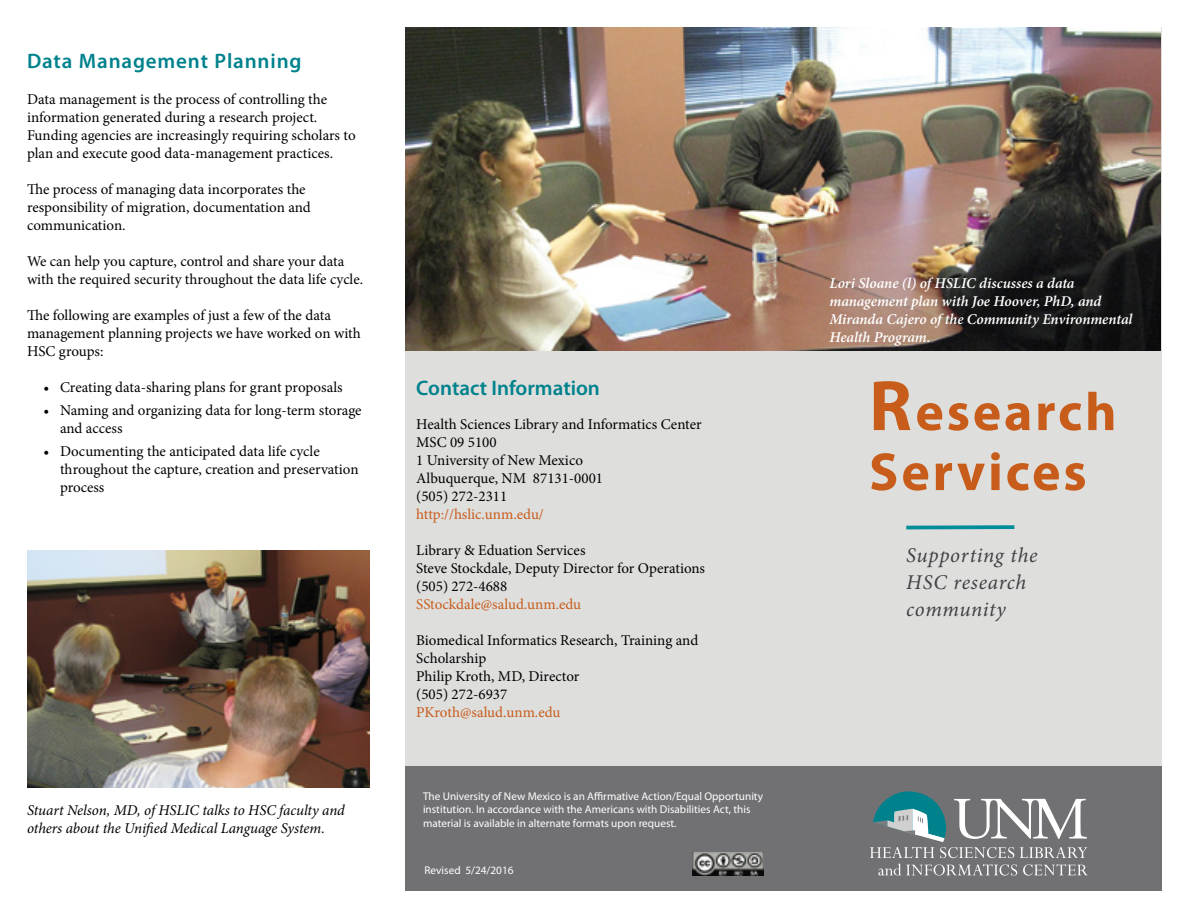
<style>
.page{position:relative;width:1188px;height:918px;background:#fff}
.page>*{position:absolute;margin:0;border:0;box-sizing:border-box;transform-origin:0 0}
.t1{font:700 54px/60px "Myriad Pro";letter-spacing:.05em;color:#c85c1a}
.t2{font:italic 21px/27px "Minion Pro";letter-spacing:.03em;color:#414042}
.t3{font:600 21px "Myriad Pro";letter-spacing:.035em;color:#00828d}
.t4{font:600 21px "Myriad Pro";color:#00828d}
.t5{font:15px/18px "Minion Pro";color:#000}
.t6{font:italic 600 15px/18px "Minion Pro";letter-spacing:-.005em;color:#fff}
.t7{font:italic 15px/18px "Minion Pro";letter-spacing:-.01em;color:#000}
.t8{font:15px "Minion Pro";color:#c85c1a}
.t9{font:11.25px/13.5px "Myriad Pro";color:#fff}
.s1{font-size:72px}
</style>
<div class="page">
<div style="left:405px;top:27px;width:757px;height:764px;background:#dededd"></div>
<div style="left:405px;top:767px;width:757px;height:124px;background:#717174"></div>
<img style="left:693px;top:852px;width:70px;height:23px">
<svg style="left:878px;top:864px;width:139px;height:12px"></svg>
<svg style="left:1023px;top:864px;width:65px;height:12px"></svg>
<svg style="left:870px;top:791px;width:217px;height:67px"></svg>
<svg style="left:906px;top:525px;width:108px;height:4px"></svg>
<img style="left:405px;top:28px;width:756px;height:323px">
<img style="left:27px;top:550px;width:342px;height:238px">
<h2 class="t3" style="left:27px;top:47px;width:276px">Data Management Planning</h2>
<p class="t5" style="left:27px;top:90px;width:330px">Data management is the process of controlling the information generated during a research project.<br>Funding agencies are increasingly requiring scholars to plan and execute good data-management practices.</p>
<p class="t5" style="left:27px;top:180px;width:285px">The process of managing data incorporates the responsibility of migration, documentation and communication.</p>
<p class="t5" style="left:27px;top:252px;width:338px">We can help you capture, control and share your data with the required security throughout the data life cycle.</p>
<p class="t5" style="left:27px;top:306px;width:335px">The following are examples of just a few of the data management planning projects we have worked on with<br>HSC groups:</p>
<p class="t5" style="left:44px;top:378px;width:301px">• Creating data-sharing plans for grant proposals</p>
<p class="t5" style="left:60px;top:401px;width:303px;text-indent:-16px">• Naming and organizing data for long-term storage and access</p>
<p class="t5" style="left:60px;top:443px;width:300px;text-indent:-16px">• Documenting the anticipated data life cycle throughout the capture, creation and preservation process</p>
<p class="t7" style="left:27px;top:801px;width:319px">Stuart Nelson, MD, of HSLIC talks to HSC faculty and others about the Unified Medical Language System.</p>
<h2 class="t4" style="left:416px;top:374px;width:185px">Contact Information</h2>
<p class="t5" style="left:416px;top:415px;width:287px">Health Sciences Library and Informatics Center<br>MSC 09 5100<br>1 University of New Mexico<br>Albuquerque, NM 87131-0001<br>(505) 272-2311</p>
<p class="t8" style="left:416px;top:504px;width:129px">http://hslic.unm.edu/</p>
<p class="t5" style="left:416px;top:541px;width:290px">Library &amp; Eduation Services<br>Steve Stockdale, Deputy Director for Operations (505) 272-4688</p>
<p class="t8" style="left:416px;top:594px;width:167px">SStockdale@salud.unm.edu</p>
<p class="t5" style="left:416px;top:631px;width:284px">Biomedical Informatics Research, Training and<br>Scholarship<br>Philip Kroth, MD, Director<br>(505) 272-6937</p>
<p class="t8" style="left:416px;top:702px;width:146px">PKroth@salud.unm.edu</p>
<p class="t9" style="left:423px;top:789px;width:342px">The University of New Mexico is an Affirmative Action/Equal Opportunity institution. In accordance with the Americans with Disabilities Act, this material is available in alternate formats upon request.</p>
<p class="t9" style="left:424px;top:863px;width:91px">Revised 5/24/2016</p>
<p class="t6" style="left:830px;top:275px;width:304px">Lori Sloane (l) of HSLIC discusses a data management plan with Joe Hoover, PhD, and Miranda Cajero of the Community Environmental Health Program.</p>
<h1 class="t1" style="left:869px;top:380px;width:249px"><span class="s1">R</span>esearch<br>Services</h1>
<h2 class="t2" style="left:906px;top:542px;width:133px">Supporting the<br>HSC research community</h2>
</div>
